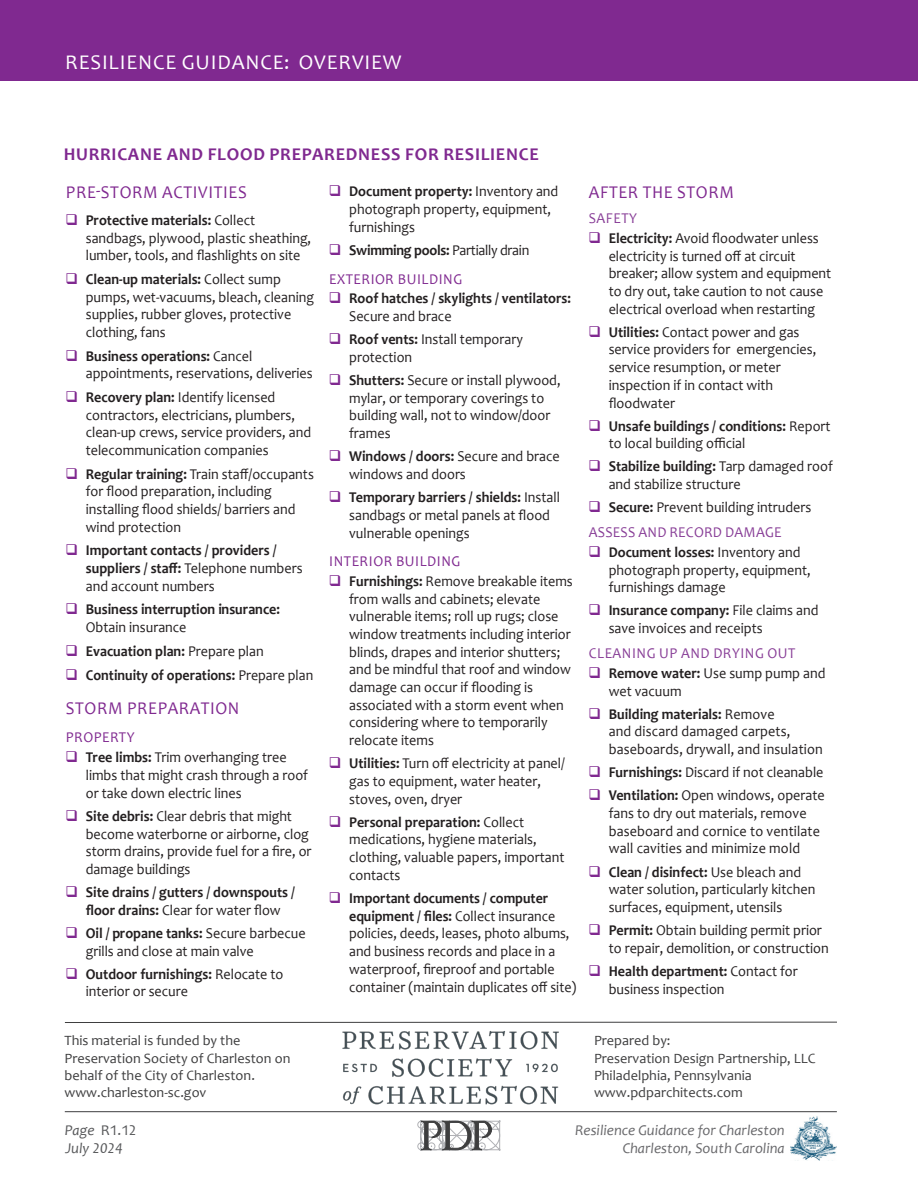
<style>
.page{position:relative;width:918px;height:1188px;background:#fff}
.page>*{position:absolute;margin:0;border:0;box-sizing:border-box;transform-origin:0 0}
.t1{font:21px "Candara";letter-spacing:.04em;color:#fff}
.t2{font:18px "Candara";letter-spacing:.04em;color:#802990;scale:.95 1}
.t3{font:700 18px "Candara";letter-spacing:.04em;color:#802990}
.t4{font:15px/17.7px "Candara";color:#231f20;scale:.94 1}
.t5{font:700 15px/17.7px "Candara";color:#231f20;scale:.94 1}
.t6{font:15px/17.7px "Candara";color:#231f20;scale:.93 1}
.t7{font:italic 15px/18px "Candara";color:#69696c;text-align:right}
.t8{font:15px/19.8px "Candara";letter-spacing:.04em;color:#883e97;scale:.95 1}
.t9{font:15px/28.3px "Candara";letter-spacing:.04em;color:#802990;scale:.95 1}
.t10{font:15px "Candara";color:#57585a}
.t11{font:italic 15px "Candara";color:#57585a}
.t12{font:14.25px/17.1px "Candara";color:#3e3e3f}
.s1{font-weight:700}
.s2{font-weight:400}
.s3{color:#802990}
.s4{font-weight:700;color:#231f20}
.s5{color:#231f20}
.s6{color:#883e97}
.s7{font-style:italic}
</style>
<div class="page">
<hr style="left:65px;top:1111px;width:772px;height:1px;background:#3e3e3f">
<svg style="left:417px;top:1120px;width:84px;height:31px"></svg>
<img style="left:790px;top:1116px;width:47px;height:44px">
<div style="left:0;top:0;width:918px;height:81px;background:#802990"></div>
<img style="left:329px;top:1021px;width:244px;height:92px">
<hr style="left:65px;top:1022px;width:772px;height:1px;background:#3e3e3f">
<h1 class="t1" style="left:65px;top:49px;width:338px">RESILIENCE GUIDANCE: OVERVIEW</h1>
<p class="t3" style="left:64px;top:143px;width:477px">HURRICANE AND FLOOD PREPAREDNESS FOR RESILIENCE</p>
<p class="t2" style="left:66px;top:181px;width:192px">PRE-STORM ACTIVITIES</p>
<p class="t4" style="left:86px;top:211px;width:241px"><span class="s1">Protective materials:</span> Collect sandbags, plywood, plastic sheathing, lumber, tools, and flashlights on site</p>
<p class="t4" style="left:86px;top:270px;width:244px"><span class="s1">Clean-up materials:</span> Collect sump pumps, wet-vacuums, bleach, cleaning supplies, rubber gloves, protective clothing, fans</p>
<p class="t4" style="left:86px;top:347px;width:243px"><span class="s1">Business operations:</span> Cancel appointments, reservations, deliveries</p>
<p class="t4" style="left:86px;top:388px;width:241px"><span class="s1">Recovery plan:</span> Identify licensed contractors, electricians, plumbers, clean-up crews, service providers, and telecommunication companies</p>
<p class="t4" style="left:86px;top:465px;width:244px"><span class="s1">Regular training:</span> Train staff/occupants for flood preparation, including installing flood shields/ barriers and wind protection</p>
<p class="t5" style="left:86px;top:542px;width:232px">Important contacts / providers / suppliers / staff: <span class="s2">Telephone numbers and account numbers</span></p>
<p class="t5" style="left:86px;top:601px;width:208px">Business interruption insurance:</p>
<p class="t5" style="left:86px;top:615px;width:243px;line-height:23.9px"><span class="s2">Obtain insurance<br></span>Evacuation plan: <span class="s2">Prepare plan<br></span>Continuity of operations: <span class="s2">Prepare plan</span></p>
<p class="t2" style="left:66px;top:697px;width:184px">STORM PREPARATION</p>
<p class="t4" style="left:86px;top:728px;width:215px;line-height:19.8px;text-indent:-20px"><span class="s3">PROPERTY<br></span><span class="s1">Tree limbs:</span> Trim overhanging tree</p>
<p class="t4" style="left:86px;top:766px;width:238px">limbs that might crash through a roof or take down electric lines</p>
<p class="t4" style="left:86px;top:807px;width:242px"><span class="s1">Site debris:</span> Clear debris that might become waterborne or airborne, clog storm drains, provide fuel for a fire, or damage buildings</p>
<p class="t5" style="left:86px;top:883px;width:224px">Site drains / gutters / downspouts / floor drains: <span class="s2">Clear for water flow</span></p>
<p class="t4" style="left:86px;top:924px;width:235px"><span class="s1">Oil / propane tanks:</span> Secure barbecue grills and close at main valve</p>
<p class="t4" style="left:86px;top:965px;width:212px"><span class="s1">Outdoor furnishings:</span> Relocate to interior or secure</p>
<p class="t4" style="left:349px;top:182px;width:224px"><span class="s1">Document property:</span> Inventory and photograph property, equipment, furnishings</p>
<p class="t9" style="left:329px;top:236px;width:212px;text-indent:20px"><span class="s4">Swimming pools:</span> <span class="s5">Partially drain<br></span>EXTERIOR BUILDING</p>
<p class="t5" style="left:349px;top:289px;width:237px">Roof hatches / skylights / ventilators:</p>
<p class="t4" style="left:349px;top:305px;width:186px;line-height:23.1px">Secure and brace<br><span class="s1">Roof vents:</span> Install temporary</p>
<p class="t4" style="left:349px;top:345px;width:226px;line-height:23.1px">protection<br><span class="s1">Shutters:</span> Secure or install plywood,</p>
<p class="t4" style="left:349px;top:389px;width:216px">mylar, or temporary coverings to building wall, not to window/door frames</p>
<p class="t4" style="left:349px;top:447px;width:226px"><span class="s1">Windows / doors:</span> Secure and brace windows and doors</p>
<p class="t4" style="left:349px;top:488px;width:226px"><span class="s1">Temporary barriers / shields:</span> Install sandbags or metal panels at flood vulnerable openings</p>
<p class="t4" style="left:349px;top:551px;width:239px;line-height:19.8px;text-indent:-20px"><span class="s3">INTERIOR BUILDING<br></span><span class="s1">Furnishings:</span> Remove breakable items</p>
<p class="t4" style="left:349px;top:590px;width:237px">from walls and cabinets; elevate vulnerable items; roll up rugs; close window treatments including interior blinds, drapes and interior shutters; and be mindful that roof and window damage can occur if flooding is associated with a storm event when considering where to temporarily relocate items</p>
<p class="t4" style="left:349px;top:754px;width:231px"><span class="s1">Utilities:</span> Turn off electricity at panel/ gas to equipment, water heater, stoves, oven, dryer</p>
<p class="t4" style="left:349px;top:813px;width:230px"><span class="s1">Personal preparation:</span> Collect medications, hygiene materials, clothing, valuable papers, important contacts</p>
<p class="t6" style="left:349px;top:889px;width:246px"><span class="s1">Important documents / computer equipment / files:</span> Collect insurance policies, deeds, leases, photo albums, and business records and place in a waterproof, fireproof and portable container (maintain duplicates off site)</p>
<p class="t2" style="left:589px;top:181px;width:154px">AFTER THE STORM</p>
<p class="t4" style="left:609px;top:208px;width:225px;line-height:19.8px;text-indent:-20px"><span class="s6">SAFETY<br></span><span class="s1">Electricity:</span> Avoid floodwater unless</p>
<p class="t4" style="left:609px;top:247px;width:238px">electricity is turned off at circuit breaker; allow system and equipment to dry out, take caution to not cause electrical overload when restarting</p>
<p class="t4" style="left:609px;top:323px;width:222px"><span class="s1">Utilities:</span> Contact power and gas service providers for emergencies, service resumption, or meter inspection if in contact with floodwater</p>
<p class="t4" style="left:609px;top:417px;width:238px"><span class="s1">Unsafe buildings / conditions:</span> Report to local building official</p>
<p class="t4" style="left:609px;top:458px;width:240px"><span class="s1">Stabilize building:</span> Tarp damaged roof and stabilize structure</p>
<p class="t4" style="left:589px;top:495px;width:238px;line-height:24.8px;text-indent:20px"><span class="s1">Secure:</span> Prevent building intruders<br><span class="s6">ASSESS AND RECORD DAMAGE</span></p>
<p class="t4" style="left:609px;top:543px;width:216px"><span class="s1">Document losses:</span> Inventory and photograph property, equipment, furnishings damage</p>
<p class="t4" style="left:609px;top:601px;width:225px"><span class="s1">Insurance company:</span> File claims and save invoices and receipts</p>
<p class="t8" style="left:609px;top:643px;width:230px;text-indent:-20px">CLEANING UP AND DRYING OUT<br><span class="s4">Remove water:</span> <span class="s5">Use sump pump and</span></p>
<p class="t5" style="left:609px;top:679px;width:178px;line-height:23.1px"><span class="s2">wet vacuum<br></span>Building materials: <span class="s2">Remove</span></p>
<p class="t4" style="left:609px;top:723px;width:229px">and discard damaged carpets, baseboards, drywall, and insulation</p>
<p class="t4" style="left:609px;top:761px;width:231px;line-height:23.1px"><span class="s1">Furnishings:</span> Discard if not cleanable<br><span class="s1">Ventilation:</span> Open windows, operate</p>
<p class="t4" style="left:609px;top:804px;width:226px">fans to dry out materials, remove baseboard and cornice to ventilate wall cavities and minimize mold</p>
<p class="t4" style="left:609px;top:863px;width:221px"><span class="s1">Clean / disinfect:</span> Use bleach and water solution, particularly kitchen surfaces, equipment, utensils</p>
<p class="t4" style="left:609px;top:921px;width:236px"><span class="s1">Permit:</span> Obtain building permit prior to repair, demolition, or construction</p>
<p class="t4" style="left:609px;top:962px;width:203px"><span class="s1">Health department:</span> Contact for business inspection</p>
<p class="t12" style="left:64px;top:1032px;width:227px">This material is funded by the<br>Preservation Society of Charleston on behalf of the City of Charleston. www.charleston-sc.gov</p>
<p class="t12" style="left:594px;top:1032px;width:223px">Prepared by:<br>Preservation Design Partnership, LLC<br>Philadelphia, Pennsylvania www.pdparchitects.com</p>
<p class="t10" style="left:65px;top:1121px;width:73px"><span class="s7">Page</span> R1.12</p>
<p class="t11" style="left:66px;top:1139px;width:59px">July 2024</p>
<p class="t7" style="left:575px;top:1121px;width:211px">Resilience Guidance for Charleston<br>Charleston, South Carolina</p>
</div>
